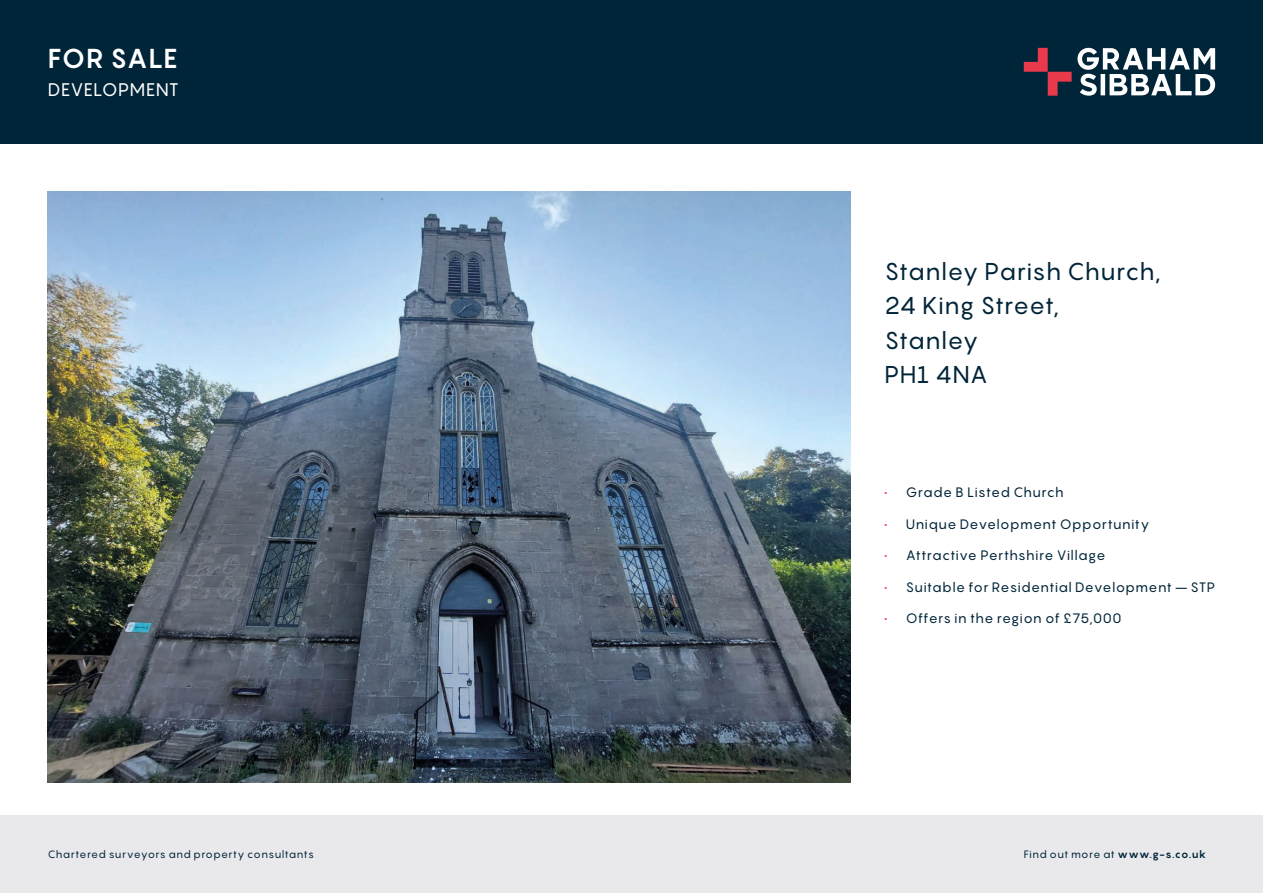
<style>
.page{position:relative;width:1263px;height:893px;background:#fff}
.page>*{position:absolute;margin:0;border:0;box-sizing:border-box;transform-origin:0 0}
.t1{font:700 27px "Pangram";color:#fff}
.t2{font:24px/34.5px "Pangram";letter-spacing:.015em;color:#002438}
.t3{font:18px "Pangram";letter-spacing:.015em;color:#fff}
.t4{font:13.5px "Pangram";letter-spacing:.03em;color:#002438}
.t5{font:10.5px "Pangram";letter-spacing:.04em;color:#002438}
.s1{color:#e83a4a}
.s2{font-weight:700}
</style>
<div class="page">
<img style="left:48px;top:191px;width:802px;height:591px">
<div style="left:0;top:815px;width:1263px;height:78px;background:#e9e9ec"></div>
<div style="left:0;top:0;width:1263px;height:144px;background:#002438"></div>
<svg style="left:1077px;top:48px;width:138px;height:48px"></svg>
<svg style="left:1024px;top:48px;width:47px;height:48px"></svg>
<h1 class="t1" style="left:48px;top:41px;width:131px">FOR SALE</h1>
<h3 class="t3" style="left:48px;top:77px;width:132px">DEVELOPMENT</h3>
<h2 class="t2" style="left:884px;top:253px;width:278px">Stanley Parish Church,<br>24 King Street,<br>Stanley<br>PH1 4NA</h2>
<p class="t4" style="left:884px;top:483px;width:181px"><span class="s1">•</span> Grade B Listed Church</p>
<p class="t4" style="left:884px;top:515px;width:266px"><span class="s1">•</span> Unique Development Opportunity</p>
<p class="t4" style="left:884px;top:546px;width:222px"><span class="s1">•</span> Attractive Perthshire Village</p>
<p class="t4" style="left:884px;top:578px;width:332px"><span class="s1">•</span> Suitable for Residential Development – STP</p>
<p class="t4" style="left:884px;top:609px;width:238px"><span class="s1">•</span> Offers in the region of £75,000</p>
<p class="t5" style="left:48px;top:848px;width:268px">Chartered surveyors and property consultants</p>
<p class="t5" style="left:1024px;top:848px;width:184px">Find out more at <span class="s2">www.g-s.co.uk</span></p>
</div>
